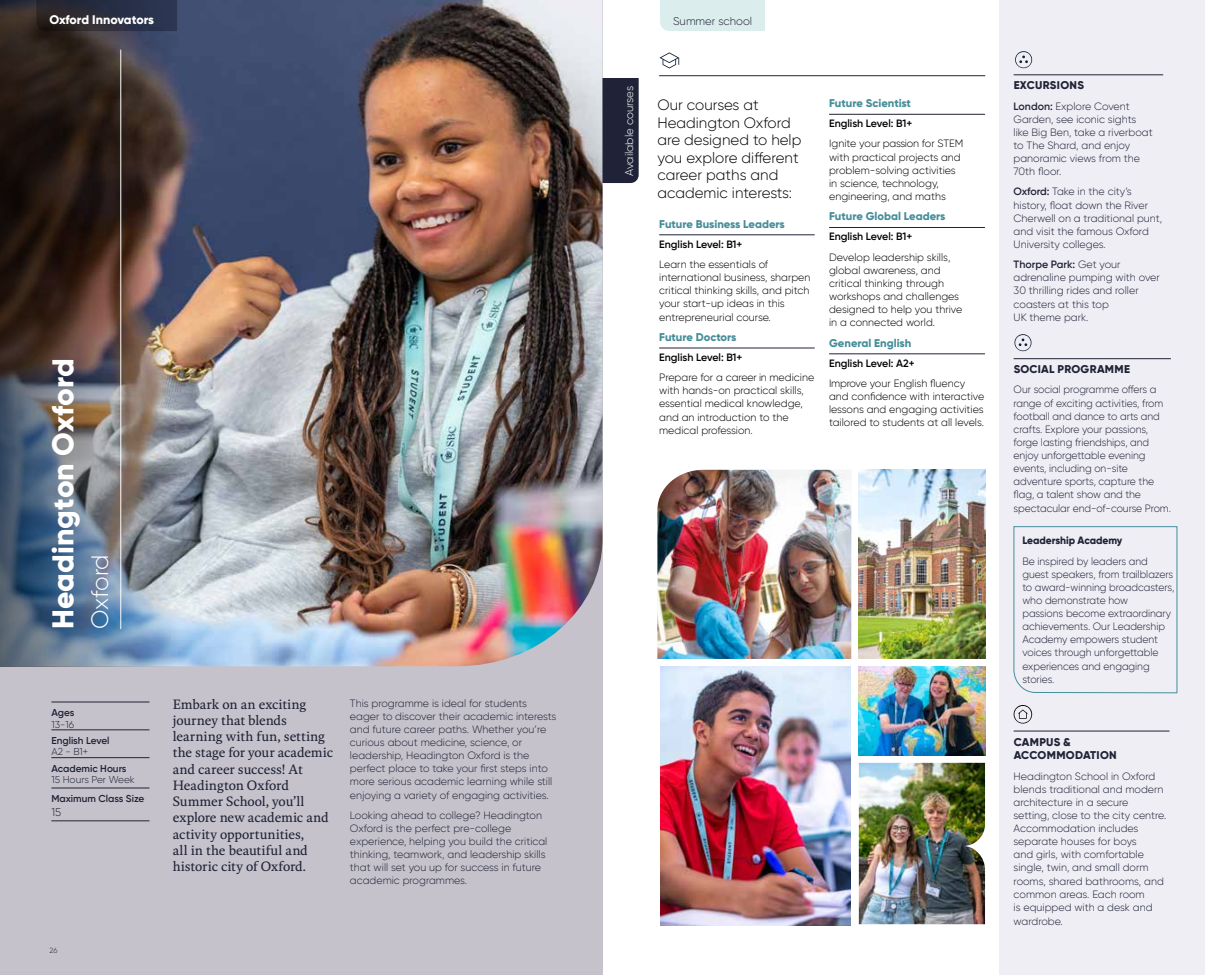
<style>
.page{position:relative;width:1205px;height:975px;background:#fff}
.page>*{position:absolute;margin:0;border:0;box-sizing:border-box;transform-origin:0 0}
.t1{font:800 30px "Gilroy";color:#fff}
.t2{font:300 23.75px "Gilroy";letter-spacing:-.01em;color:#fff}
.t3{font:300 15px/17.5px "Gilroy";color:#000}
.t4{font:13.75px/16.2px "Kievit Serif";letter-spacing:-.005em;color:#202337}
.t5{font:800 12.5px "Gilroy";letter-spacing:-.01em;color:#fff}
.t6{font:800 11.25px "Gilroy";color:#468e99}
.t7{font:800 11.25px/13.8px "Gilroy";letter-spacing:.02em;color:#202337}
.t8{font:300 11.25px "Gilroy";color:#fff}
.t9{font:300 11.25px "Gilroy";color:#202337}
.t10{font:300 10.62px/13.1px "Gilroy";color:#202337}
.t11{font:300 10.62px/13.1px "Gilroy";color:#000}
.t12{font:600 10.62px "Gilroy";letter-spacing:-.005em;color:#000}
.t13{font:800 10.62px "Gilroy";letter-spacing:-.005em;color:#202337}
.t14{font:600 10px "Gilroy";color:#202337}
.t15{font:300 10px "Gilroy";color:#202337}
.t16{font:300 7.5px "Gilroy";color:#202337}
.s1{font-weight:600}
</style>
<div class="page">
<div style="left:999px;top:0;width:206px;height:974px;background:#efeef5"></div>
<div style="left:0;top:0;width:603px;height:974px;background:#c5c2cb"></div>
<div style="left:660px;top:0;width:105px;height:31px;background:#dceded"></div>
<img style="left:221px;top:0;width:381px;height:666px">
<img style="left:0;top:0;width:221px;height:666px">
<hr style="left:120px;top:50px;width:1px;height:579px;background:#fff">
<div style="left:602px;top:78px;width:37px;height:105px;background:#202337"></div>
<hr style="left:659px;top:234px;width:156px;height:1px;background:#202337">
<hr style="left:659px;top:348px;width:156px;height:1px;background:#202337">
<hr style="left:829px;top:114px;width:156px;height:1px;background:#202337">
<hr style="left:829px;top:227px;width:156px;height:1px;background:#202337">
<hr style="left:829px;top:353px;width:156px;height:1px;background:#202337">
<hr style="left:51px;top:701px;width:98px;height:1px;background:#202337">
<hr style="left:51px;top:729px;width:98px;height:1px;background:#202337">
<hr style="left:51px;top:757px;width:98px;height:1px;background:#202337">
<hr style="left:51px;top:787px;width:98px;height:1px;background:#202337">
<hr style="left:51px;top:820px;width:98px;height:1px;background:#202337">
<img style="left:859px;top:470px;width:126px;height:189px">
<svg style="left:1014px;top:334px;width:17px;height:17px"></svg>
<hr style="left:1013px;top:358px;width:158px;height:1px;background:#202337">
<svg style="left:1013px;top:526px;width:165px;height:167px"></svg>
<hr style="left:1013px;top:730px;width:156px;height:1px;background:#202337">
<svg style="left:1013px;top:705px;width:19px;height:18px"></svg>
<svg style="left:659px;top:52px;width:20px;height:16px"></svg>
<hr style="left:659px;top:75px;width:326px;height:1px;background:#202337">
<img style="left:859px;top:762px;width:126px;height:162px">
<hr style="left:1013px;top:74px;width:150px;height:1px;background:#202337">
<img style="left:660px;top:666px;width:190px;height:259px">
<img style="left:859px;top:666px;width:126px;height:89px">
<img style="left:657px;top:470px;width:194px;height:189px">
<svg style="left:1015px;top:51px;width:17px;height:17px"></svg>
<svg style="left:36px;top:0;width:141px;height:31px;background:#2a2c3c"></svg>
<p class="t5" style="left:49px;top:12px;width:106px">Oxford Innovators</p>
<h1 class="t1" style="left:44px;top:629px;width:272px;rotate:-90deg">Headington Oxford</h1>
<h2 class="t2" style="left:89px;top:629px;width:76px;rotate:-90deg">Oxford</h2>
<p class="t14" style="left:51px;top:708px;width:24px">Ages</p>
<p class="t15" style="left:51px;top:719px;width:24px">13-16</p>
<p class="t14" style="left:51px;top:736px;width:60px">English Level</p>
<p class="t15" style="left:51px;top:747px;width:38px">A2 - B1+</p>
<p class="t14" style="left:51px;top:764px;width:77px">Academic Hours</p>
<p class="t15" style="left:51px;top:775px;width:85px">15 Hours Per Week</p>
<p class="t14" style="left:51px;top:794px;width:94px">Maximum Class Size</p>
<p class="t9" style="left:51px;top:807px;width:11px">15</p>
<p class="t16" style="left:50px;top:947px;width:9px">26</p>
<p class="t4" style="left:173px;top:697px;width:162px">Embark on an exciting journey that blends learning with fun, setting the stage for your academic and career success! At<br>Headington Oxford<br>Summer School, you’ll explore new academic and activity opportunities,<br>all in the beautiful and historic city of Oxford.</p>
<p class="t10" style="left:350px;top:697px;width:208px">This programme is ideal for students eager to discover their academic interests and future career paths. Whether you’re curious about medicine, science, or leadership, Headington Oxford is the perfect place to take your first steps into more serious academic learning while still enjoying a variety of engaging activities.</p>
<p class="t10" style="left:350px;top:809px;width:199px">Looking ahead to college? Headington Oxford is the perfect pre-college experience, helping you build the critical thinking, teamwork, and leadership skills that will set you up for success in future academic programmes.</p>
<p class="t9" style="left:673px;top:16px;width:80px">Summer school</p>
<p class="t8" style="left:624px;top:176px;width:91px;rotate:-90deg">Available courses</p>
<h3 class="t3" style="left:657px;top:97px;width:145px">Our courses at<br>Headington Oxford are designed to help you explore different career paths and academic interests:</h3>
<p class="t6" style="left:829px;top:96px;width:83px">Future Scientist</p>
<p class="t12" style="left:829px;top:119px;width:85px">English Level: B1+</p>
<p class="t11" style="left:829px;top:138px;width:136px">Ignite your passion for STEM with practical projects and problem-solving activities in science, technology, engineering, and maths</p>
<p class="t6" style="left:829px;top:212px;width:118px">Future Global Leaders</p>
<p class="t12" style="left:829px;top:232px;width:85px">English Level: B1+</p>
<p class="t11" style="left:829px;top:251px;width:135px">Develop leadership skills, global awareness, and critical thinking through workshops and challenges designed to help you thrive in a connected world.</p>
<p class="t6" style="left:829px;top:335px;width:84px">General English</p>
<p class="t12" style="left:829px;top:358px;width:87px">English Level: A2+</p>
<p class="t11" style="left:829px;top:376px;width:157px">Improve your English fluency and confidence with interactive lessons and engaging activities tailored to students at all levels.</p>
<p class="t6" style="left:659px;top:216px;width:127px">Future Business Leaders</p>
<p class="t12" style="left:659px;top:239px;width:85px">English Level: B1+</p>
<p class="t11" style="left:659px;top:258px;width:153px">Learn the essentials of international business, sharpen critical thinking skills, and pitch your start-up ideas in this entrepreneurial course.</p>
<p class="t6" style="left:659px;top:332px;width:79px">Future Doctors</p>
<p class="t12" style="left:659px;top:352px;width:85px">English Level: B1+</p>
<p class="t11" style="left:659px;top:371px;width:157px">Prepare for a career in medicine with hands-on practical skills, essential medical knowledge, and an introduction to the medical profession.</p>
<p class="t7" style="left:1013px;top:79px;width:72px">EXCURSIONS</p>
<p class="t10" style="left:1013px;top:100px;width:141px"><span class="s1">London:</span> Explore Covent<br>Garden, see iconic sights like Big Ben, take a riverboat to The Shard, and enjoy panoramic views from the<br>70th floor.</p>
<p class="t10" style="left:1013px;top:186px;width:150px"><span class="s1">Oxford:</span> Take in the city’s history, float down the River<br>Cherwell on a traditional punt, and visit the famous Oxford<br>University colleges.</p>
<p class="t10" style="left:1013px;top:258px;width:148px"><span class="s1">Thorpe Park:</span> Get your adrenaline pumping with over<br>30 thrilling rides and roller coasters at this top<br>UK theme park.</p>
<p class="t7" style="left:1013px;top:363px;width:118px">SOCIAL PROGRAMME</p>
<p class="t10" style="left:1013px;top:383px;width:159px">Our social programme offers a range of exciting activities, from football and dance to arts and crafts. Explore your passions, forge lasting friendships, and enjoy unforgettable evening events, including on-site adventure sports, capture the flag, a talent show and the spectacular end-of-course Prom.</p>
<p class="t13" style="left:1022px;top:536px;width:101px">Leadership Academy</p>
<p class="t10" style="left:1022px;top:555px;width:153px">Be inspired by leaders and guest speakers, from trailblazers to award-winning broadcasters, who demonstrate how<br>passions become extraordinary achievements. Our Leadership<br>Academy empowers student voices through unforgettable experiences and engaging stories.</p>
<p class="t7" style="left:1013px;top:735px;width:105px">CAMPUS &amp;<br>ACCOMMODATION</p>
<p class="t10" style="left:1013px;top:769px;width:154px">Headington School in Oxford blends traditional and modern architecture in a secure setting, close to the city centre.<br>Accommodation includes separate houses for boys<br>and girls, with comfortable single, twin, and small dorm rooms, shared bathrooms, and common areas. Each room<br>is equipped with a desk and</p>
<p class="t10" style="left:1013px;top:915px;width:51px">wardrobe.</p>
</div>
